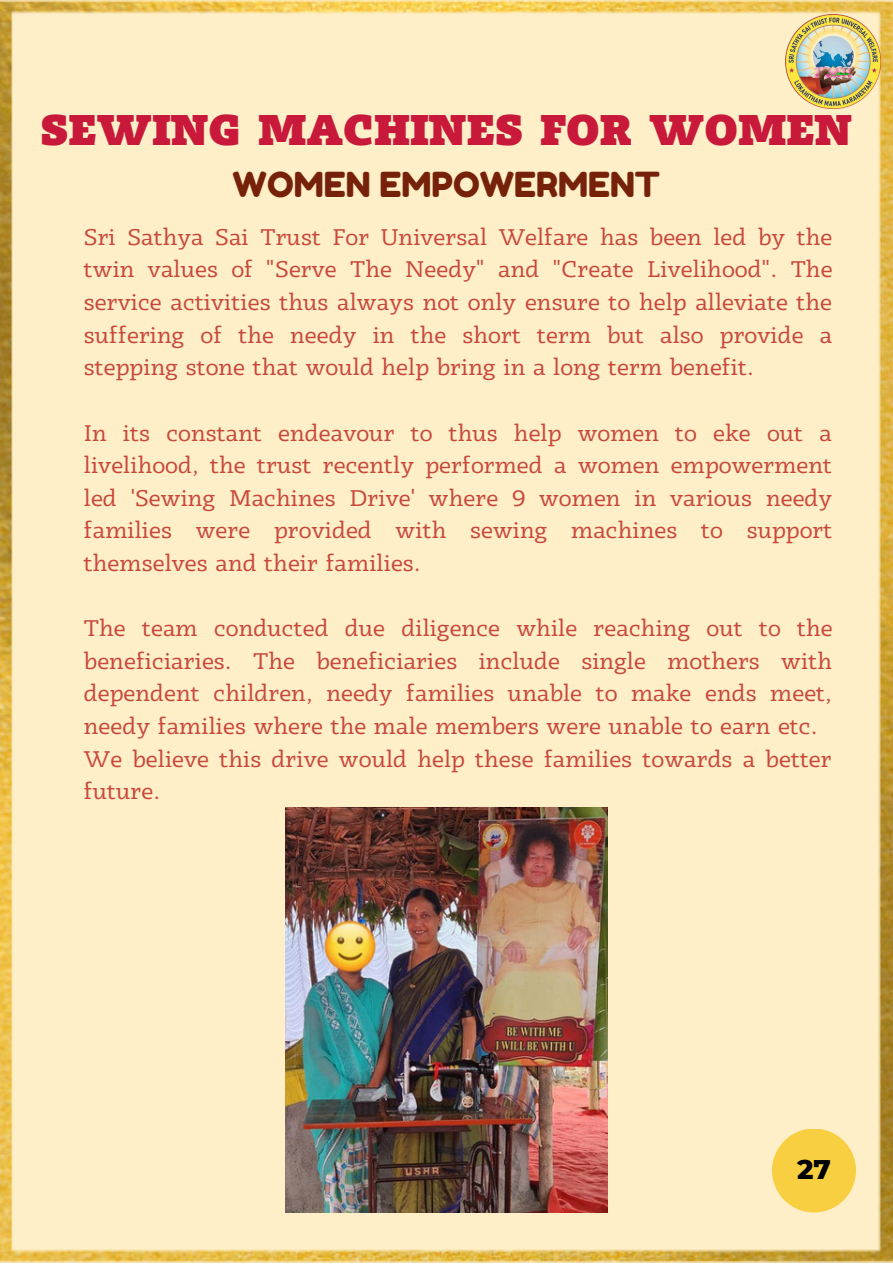
<style>
.page{position:relative;width:893px;height:1264px;background:#fff}
.page>*{position:absolute;margin:0;border:0;box-sizing:border-box;transform-origin:0 0}
.t1{font:800 42px "Radcliffe";color:#c9193b}
.t2{font:34.5px "Fredoka One";color:#76220b}
.t3{font:800 27.6px "Montserrat";color:#000}
.t4{font:24px/32.5px "Radcliffe";color:#c8483c;text-align:justify}
</style>
<div class="page">
<div style="left:0;top:0;width:892px;height:1262px;background:#feefc8"></div>
<div style="left:772px;top:1128px;width:83px;height:84px;background:#f8cf40;border-radius:50%"></div>
<img style="left:785px;top:14px;width:95px;height:95px">
<img style="left:285px;top:808px;width:322px;height:404px">
<h1 class="t1" style="left:40px;top:108px;width:813px">SEWING MACHINES FOR WOMEN</h1>
<h2 class="t2" style="left:232px;top:164px;width:429px">WOMEN EMPOWERMENT</h2>
<p class="t4" style="left:84px;top:222px;width:750px">Sri Sathya Sai Trust For Universal Welfare has been led by the twin values of "Serve The Needy" and "Create Livelihood". The service activities thus always not only ensure to help alleviate the suffering of the needy in the short term but also provide a stepping stone that would help bring in a long term benefit.</p>
<p class="t4" style="left:84px;top:418px;width:750px">In its constant endeavour to thus help women to eke out a livelihood, the trust recently performed a women empowerment led 'Sewing Machines Drive' where 9 women in various needy families were provided with sewing machines to support themselves and their families.</p>
<p class="t4" style="left:84px;top:613px;width:750px;text-align:left">The team conducted due diligence while reaching out to the beneficiaries. The beneficiaries include single mothers with dependent children, needy families unable to make ends meet, needy families where the male members were unable to earn etc.<br>We believe this drive would help these families towards a better future.</p>
<p class="t3" style="left:797px;top:1152px;width:35px">27</p>
</div>
